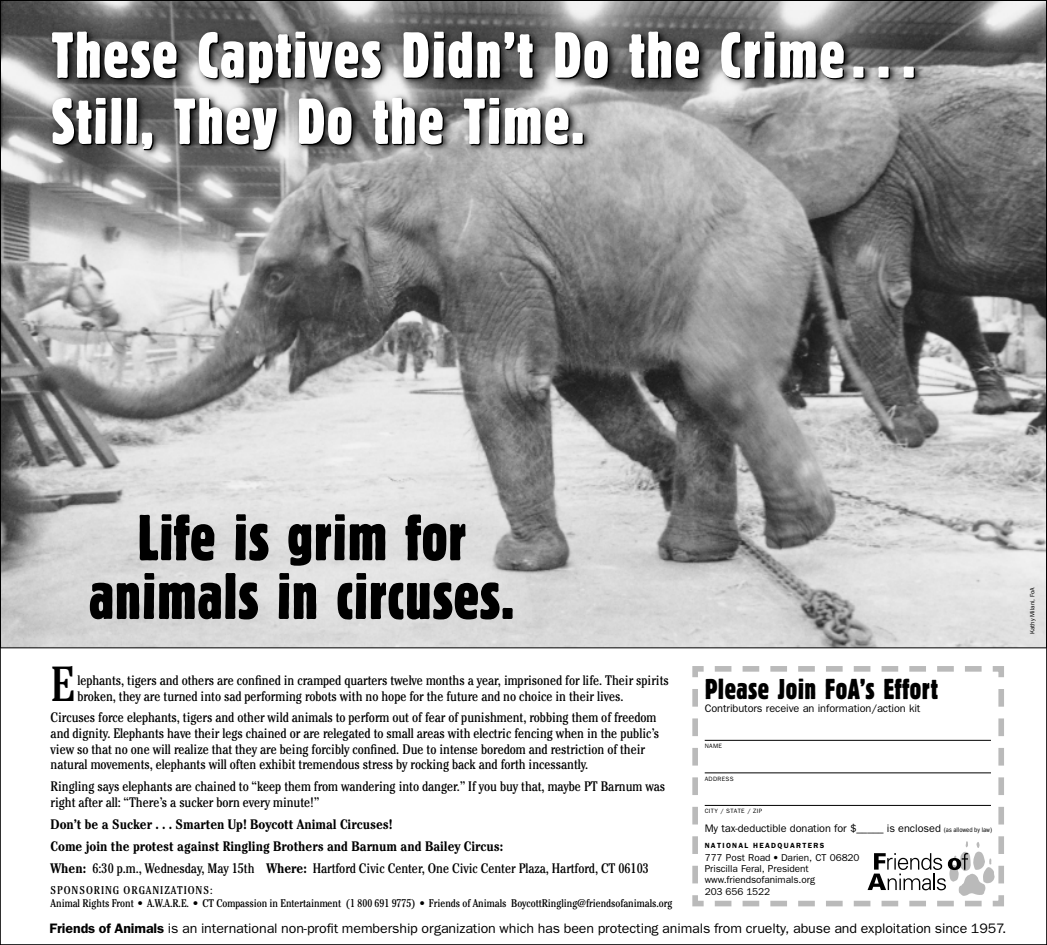
<style>
.page{position:relative;width:1047px;height:945px;background:#fff}
.page>*{position:absolute;margin:0;border:0;box-sizing:border-box;transform-origin:0 0}
.t1{font:67.5px/66.2px "Block D Regu Extr Cond";letter-spacing:.02em;color:#fff}
.t2{font:67.5px/58.8px "Block D Regu Extr Cond";letter-spacing:.01em;color:#000;text-align:center}
.t3{font:condensed 49.12px "Cheltenham";color:#000}
.t4{font:30px "Block D Regu Extr Cond";letter-spacing:.015em;color:#000}
.t5{font:condensed 13.75px/15.6px "Cheltenham";letter-spacing:-.005em;color:#000}
.t6{font:700 condensed 13.75px/21.9px "Cheltenham";letter-spacing:-.005em;color:#000}
.t7{font:13.75px "Franklin Gothic";letter-spacing:-.005em;color:#000}
.t8{font:condensed 11.25px "Cheltenham";letter-spacing:.085em;color:#000}
.t9{font:condensed 11.12px "Cheltenham";letter-spacing:-.005em;color:#000}
.t10{font:11px "Franklin Gothic";letter-spacing:-.005em;color:#000}
.t11{font:10px/11.2px "Franklin Gothic";letter-spacing:-.005em;color:#000}
.t12{font:600 7.5px "Franklin Gothic";letter-spacing:.175em;color:#000}
.t13{font:6.25px "Franklin Gothic";letter-spacing:.055em;color:#000}
.t14{font:6.25px "Franklin Gothic";letter-spacing:-.005em;color:#000}
.s1{font-weight:400}
.s2{font-weight:600}
.s3{font-stretch:condensed;font-size:6.88px}
</style>
<div class="page">
<img style="left:2px;top:2px;width:1042px;height:644px">
<svg style="left:692px;top:666px;width:312px;height:241px"></svg>
<svg style="left:703px;top:666px;width:300px;height:240px"></svg>
<h1 class="t1" style="left:51px;top:24px;width:865px">These Captives Didn’t Do the Crime. . .<br>Still, They Do the Time.</h1>
<h1 class="t2" style="left:89px;top:510px;width:427px">Life is grim for animals in circuses.</h1>
<h2 class="t3" style="left:51px;top:666px;width:26px">E</h2>
<p class="t5" style="left:77px;top:674px;width:593px">lephants, tigers and others are confined in cramped quarters twelve months a year, imprisoned for life. Their spirits broken, they are turned into sad performing robots with no hope for the future and no choice in their lives.</p>
<p class="t5" style="left:51px;top:711px;width:610px">Circuses force elephants, tigers and other wild animals to perform out of fear of punishment, robbing them of freedom and dignity. Elephants have their legs chained or are relegated to small areas with electric fencing when in the public’s view so that no one will realize that they are being forcibly confined. Due to intense boredom and restriction of their natural movements, elephants will often exhibit tremendous stress by rocking back and forth incessantly.</p>
<p class="t5" style="left:51px;top:780px;width:616px">Ringling says elephants are chained to “keep them from wandering into danger.” If you buy that, maybe PT Barnum was right after all: “There’s a sucker born every minute!”</p>
<p class="t6" style="left:51px;top:814px;width:599px">Don’t be a Sucker . . . Smarten Up! Boycott Animal Circuses!<br>Come join the protest against Ringling Brothers and Barnum and Bailey Circus:<br>When: <span class="s1">6:30 p.m., Wednesday, May 15th</span> Where: <span class="s1">Hartford Civic Center, One Civic Center Plaza, Hartford, CT 06103</span></p>
<p class="t8" style="left:51px;top:886px;width:163px">SPONSORING ORGANIZATIONS:</p>
<p class="t9" style="left:51px;top:900px;width:623px">Animal Rights Front • A.W.A.R.E. • CT Compassion in Entertainment (1 800 691 9775) • Friends of Animals BoycottRingling@friendsofanimals.org</p>
<p class="t7" style="left:50px;top:924px;width:957px"><span class="s2">Friends of Animals</span> is an international non-profit membership organization which has been protecting animals from cruelty, abuse and exploitation since 1957.</p>
<h3 class="t4" style="left:704px;top:678px;width:234px">Please Join FoA’s Effort</h3>
<p class="t10" style="left:704px;top:704px;width:217px">Contributors receive an information/action kit</p>
<p class="t13" style="left:704px;top:744px;width:19px">NAME</p>
<p class="t13" style="left:704px;top:776px;width:30px">ADDRESS</p>
<p class="t13" style="left:704px;top:809px;width:59px">CITY / STATE / ZIP</p>
<p class="t10" style="left:704px;top:825px;width:289px">My tax-deductible donation for $_____ is enclosed <span class="s3">(as allowed by law)</span></p>
<p class="t12" style="left:704px;top:843px;width:121px">NATIONAL HEADQUARTERS</p>
<p class="t11" style="left:704px;top:853px;width:156px">777 Post Road • Darien, CT 06820<br>Priscilla Feral, President www.friendsofanimals.org<br>203 656 1522</p>
<p class="t14" style="left:1029px;top:634px;width:48px;rotate:-90deg">Kathy Milani, FoA</p>
</div>
